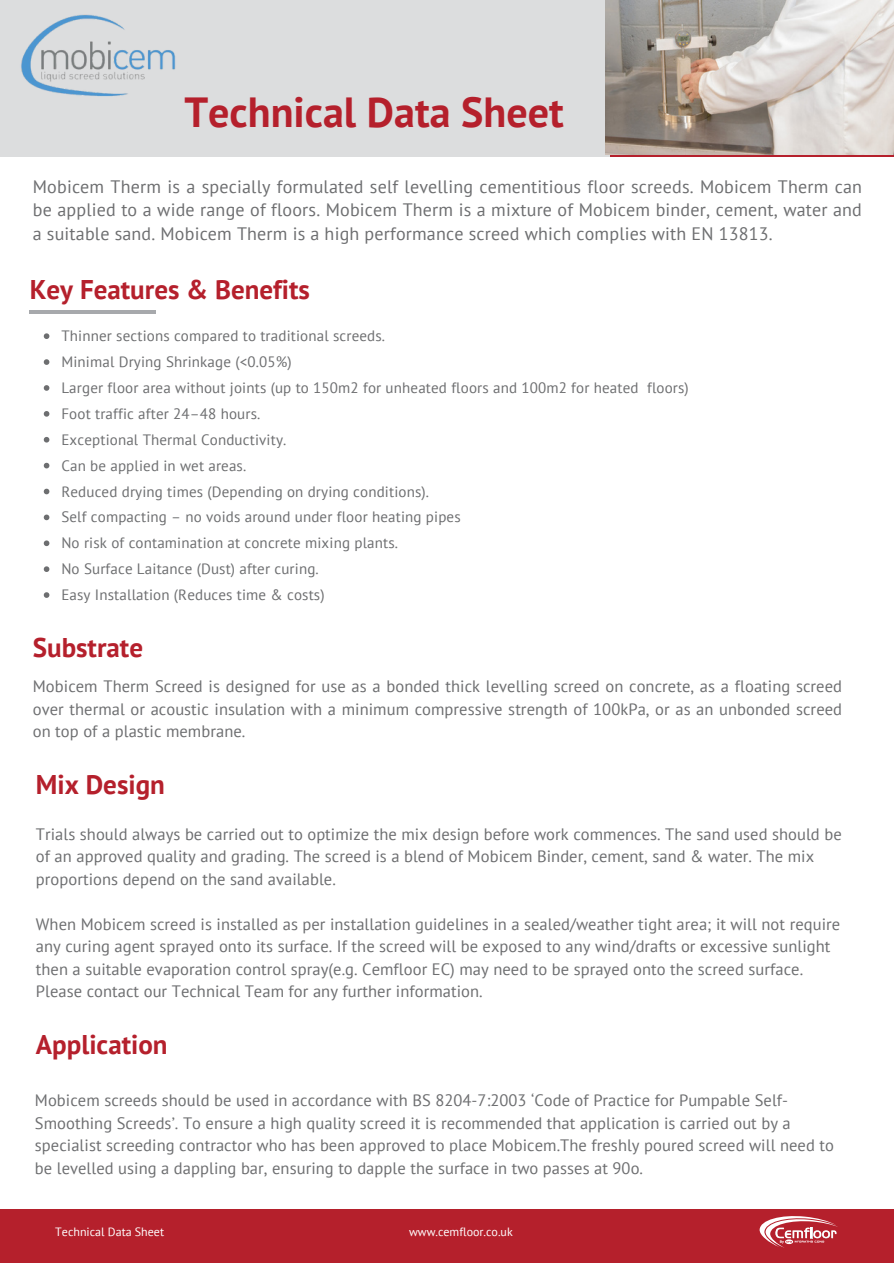
<style>
.page{position:relative;width:894px;height:1264px;background:#fff}
.page>*{position:absolute;margin:0;border:0;box-sizing:border-box;transform-origin:0 0}
.t1{font:700 42px "PT Sans";color:#b5202c}
.t2{font:700 27px "PT Sans";color:#b5202c}
.t3{font:18px/23.7px "PT Sans";letter-spacing:.01em;color:#6d6e70;text-align:justify}
.t4{font:16.5px/22.5px "PT Sans";letter-spacing:.005em;color:#6d6e70}
.t5{font:15px "PT Sans";letter-spacing:.01em;color:#6d6e70}
.t6{font:12px "PT Sans";color:#fff}
</style>
<div class="page">
<div style="left:0;top:1209px;width:893px;height:54px;background:#b5202c"></div>
<svg style="left:759px;top:1216px;width:79px;height:31px"></svg>
<hr style="left:30px;top:311px;width:126px;height:3px;background:#a7a9ac">
<div style="left:609px;top:137px;width:284px;height:20px;background:linear-gradient(to right,#b5202c,#b5202c)"></div>
<div style="left:0;top:0;width:609px;height:157px;background:#dcddde"></div>
<img style="left:605px;top:0;width:288px;height:154px">
<img style="left:21px;top:14px;width:155px;height:83px">
<svg style="left:44px;top:333px;width:5px;height:6px"></svg>
<svg style="left:44px;top:359px;width:5px;height:6px"></svg>
<svg style="left:44px;top:385px;width:5px;height:6px"></svg>
<svg style="left:44px;top:411px;width:5px;height:5px"></svg>
<svg style="left:44px;top:437px;width:5px;height:5px"></svg>
<svg style="left:44px;top:463px;width:5px;height:5px"></svg>
<svg style="left:44px;top:488px;width:5px;height:6px"></svg>
<svg style="left:44px;top:514px;width:5px;height:6px"></svg>
<svg style="left:44px;top:540px;width:5px;height:6px"></svg>
<svg style="left:44px;top:566px;width:5px;height:6px"></svg>
<svg style="left:44px;top:592px;width:5px;height:6px"></svg>
<h3 class="t1" style="left:184px;top:84px;width:380px">Technical Data Sheet</h3>
<h2 class="t3" style="left:33px;top:174px;width:830px">Mobicem Therm is a specially formulated self levelling cementitious floor screeds. Mobicem Therm can be applied to a wide range of floors. Mobicem Therm is a mixture of Mobicem binder, cement, water and a suitable sand. Mobicem Therm is a high performance screed which complies with EN 13813.</h2>
<p class="t2" style="left:30px;top:271px;width:282px">Key Features &amp; Benefits</p>
<p class="t5" style="left:61px;top:326px;width:325px">Thinner sections compared to traditional screeds.</p>
<p class="t5" style="left:61px;top:352px;width:232px">Minimal Drying Shrinkage (&lt;0.05%)</p>
<p class="t5" style="left:61px;top:378px;width:628px">Larger floor area without joints (up to 150m2 for unheated floors and 100m2 for heated floors)</p>
<p class="t5" style="left:61px;top:403px;width:200px">Foot traffic after 24–48 hours.</p>
<p class="t5" style="left:61px;top:429px;width:226px">Exceptional Thermal Conductivity.</p>
<p class="t5" style="left:61px;top:455px;width:186px">Can be applied in wet areas.</p>
<p class="t5" style="left:61px;top:481px;width:369px">Reduced drying times (Depending on drying conditions).</p>
<p class="t5" style="left:61px;top:507px;width:401px">Self compacting – no voids around under floor heating pipes</p>
<p class="t5" style="left:61px;top:533px;width:338px">No risk of contamination at concrete mixing plants.</p>
<h2 class="t5" style="left:61px;top:559px;width:259px">No Surface Laitance (Dust) after curing.</h2>
<h3 class="t5" style="left:61px;top:585px;width:264px">Easy Installation (Reduces time &amp; costs)</h3>
<h3 class="t2" style="left:33px;top:629px;width:112px">Substrate</h3>
<h2 class="t4" style="left:33px;top:675px;width:810px;text-align:justify">Mobicem Therm Screed is designed for use as a bonded thick levelling screed on concrete, as a floating screed over thermal or acoustic insulation with a minimum compressive strength of 100kPa, or as an unbonded screed on top of a plastic membrane.</h2>
<h3 class="t2" style="left:36px;top:766px;width:130px">Mix Design</h3>
<p class="t4" style="left:36px;top:822px;width:807px">Trials should always be carried out to optimize the mix design before work commences. The sand used should be of an approved quality and grading. The screed is a blend of Mobicem Binder, cement, sand &amp; water. The mix proportions depend on the sand available.</p>
<p class="t4" style="left:36px;top:912px;width:805px">When Mobicem screed is installed as per installation guidelines in a sealed/weather tight area; it will not require any curing agent sprayed onto its surface. If the screed will be exposed to any wind/drafts or excessive sunlight then a suitable evaporation control spray(e.g. Cemfloor EC) may need to be sprayed onto the screed surface.<br>Please contact our Technical Team for any further information.</p>
<p class="t2" style="left:36px;top:1026px;width:133px">Application</p>
<p class="t4" style="left:35px;top:1088px;width:800px">Mobicem screeds should be used in accordance with BS 8204-7:2003 ‘Code of Practice for Pumpable Self-Smoothing Screeds’. To ensure a high quality screed it is recommended that application is carried out by a specialist screeding contractor who has been approved to place Mobicem.The freshly poured screed will need to be levelled using a dappling bar, ensuring to dapple the surface in two passes at 90o.</p>
<h2 class="t6" style="left:55px;top:1224px;width:110px">Technical Data Sheet</h2>
<p class="t6" style="left:409px;top:1224px;width:105px">www.cemfloor.co.uk</p>
</div>
